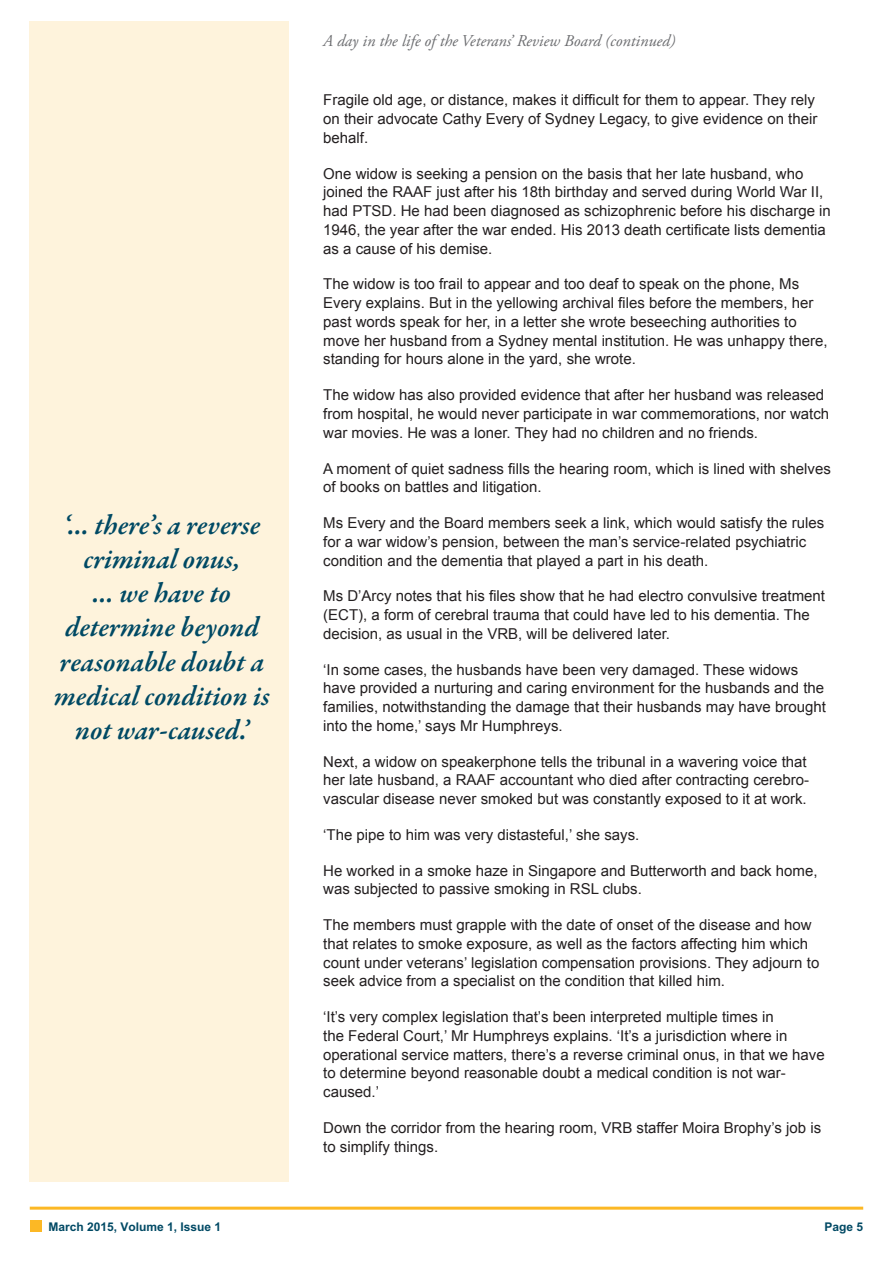
<style>
.page{position:relative;width:893px;height:1263px;background:#fff}
.page>*{position:absolute;margin:0;border:0;box-sizing:border-box;transform-origin:0 0}
.Pull_quotes{font:italic 600 28.5px/34.2px "Garamond Premr Pro";color:#004964;text-align:center}
.cont{font:italic 16.5px "Adobe Garamond Pro";color:#6c6d70}
.Body_copy{font:15px/18.8px "Arial";color:#231f20}
.t1{font:700 12px "Arial";color:#004964}
</style>
<div class="page">
<div style="left:30px;top:1220px;width:12px;height:12px;background:#fcb825"></div>
<hr style="left:30px;top:1206px;width:833px;height:3px;background:#fcb825">
<div style="left:30px;top:21px;width:259px;height:1161px;background:#fef3dc"></div>
<p class="Pull_quotes" style="left:54px;top:509px;width:217px">‘... there’s a reverse criminal onus,<br>... we have to determine beyond reasonable doubt a medical condition is not war-caused.’</p>
<p class="t1" style="left:48px;top:1220px;width:174px">March 2015, Volume 1, Issue 1</p>
<p class="cont" style="left:323px;top:31px;width:354px">A day in the life of the Veterans’ Review Board (continued)</p>
<p class="Body_copy" style="left:323px;top:91px;width:496px">Fragile old age, or distance, makes it difficult for them to appear. They rely on their advocate Cathy Every of Sydney Legacy, to give evidence on their behalf.</p>
<p class="Body_copy" style="left:323px;top:164px;width:509px">One widow is seeking a pension on the basis that her late husband, who joined the RAAF just after his 18th birthday and served during World War II, had PTSD. He had been diagnosed as schizophrenic before his discharge in 1946, the year after the war ended. His 2013 death certificate lists dementia as a cause of his demise.</p>
<p class="Body_copy" style="left:323px;top:275px;width:506px">The widow is too frail to appear and too deaf to speak on the phone, Ms Every explains. But in the yellowing archival files before the members, her past words speak for her, in a letter she wrote beseeching authorities to move her husband from a Sydney mental institution. He was unhappy there, standing for hours alone in the yard, she wrote.</p>
<p class="Body_copy" style="left:323px;top:386px;width:508px">The widow has also provided evidence that after her husband was released from hospital, he would never participate in war commemorations, nor watch war movies. He was a loner. They had no children and no friends.</p>
<p class="Body_copy" style="left:323px;top:459px;width:509px">A moment of quiet sadness fills the hearing room, which is lined with shelves of books on battles and litigation.</p>
<p class="Body_copy" style="left:323px;top:513px;width:503px">Ms Every and the Board members seek a link, which would satisfy the rules for a war widow’s pension, between the man’s service-related psychiatric condition and the dementia that played a part in his death.</p>
<p class="Body_copy" style="left:323px;top:587px;width:503px">Ms D’Arcy notes that his files show that he had electro convulsive treatment (ECT), a form of cerebral trauma that could have led to his dementia. The decision, as usual in the VRB, will be delivered later.</p>
<p class="Body_copy" style="left:323px;top:660px;width:504px">‘In some cases, the husbands have been very damaged. These widows have provided a nurturing and caring environment for the husbands and the families, notwithstanding the damage that their husbands may have brought into the home,’ says Mr Humphreys.</p>
<p class="Body_copy" style="left:323px;top:752px;width:488px">Next, a widow on speakerphone tells the tribunal in a wavering voice that her late husband, a RAAF accountant who died after contracting cerebro&shy;vascular disease never smoked but was constantly exposed to it at work.</p>
<p class="Body_copy" style="left:323px;top:825px;width:318px">‘The pipe to him was very distasteful,’ she says.</p>
<p class="Body_copy" style="left:323px;top:861px;width:496px">He worked in a smoke haze in Singapore and Butterworth and back home, was subjected to passive smoking in RSL clubs.</p>
<p class="Body_copy" style="left:323px;top:915px;width:498px">The members must grapple with the date of onset of the disease and how that relates to smoke exposure, as well as the factors affecting him which count under veterans’ legislation compensation provisions. They adjourn to seek advice from a specialist on the condition that killed him.</p>
<p class="Body_copy" style="left:323px;top:1007px;width:503px">‘It’s very complex legislation that’s been interpreted multiple times in<br>the Federal Court,’ Mr Humphreys explains. ‘It’s a jurisdiction where in operational service matters, there’s a reverse criminal onus, in that we have to determine beyond reasonable doubt a medical condition is not war&shy;caused.’</p>
<p class="Body_copy" style="left:323px;top:1118px;width:499px">Down the corridor from the hearing room, VRB staffer Moira Brophy’s job is to simplify things.</p>
<p class="t1" style="left:824px;top:1219px;width:40px">Page 5</p>
</div>
